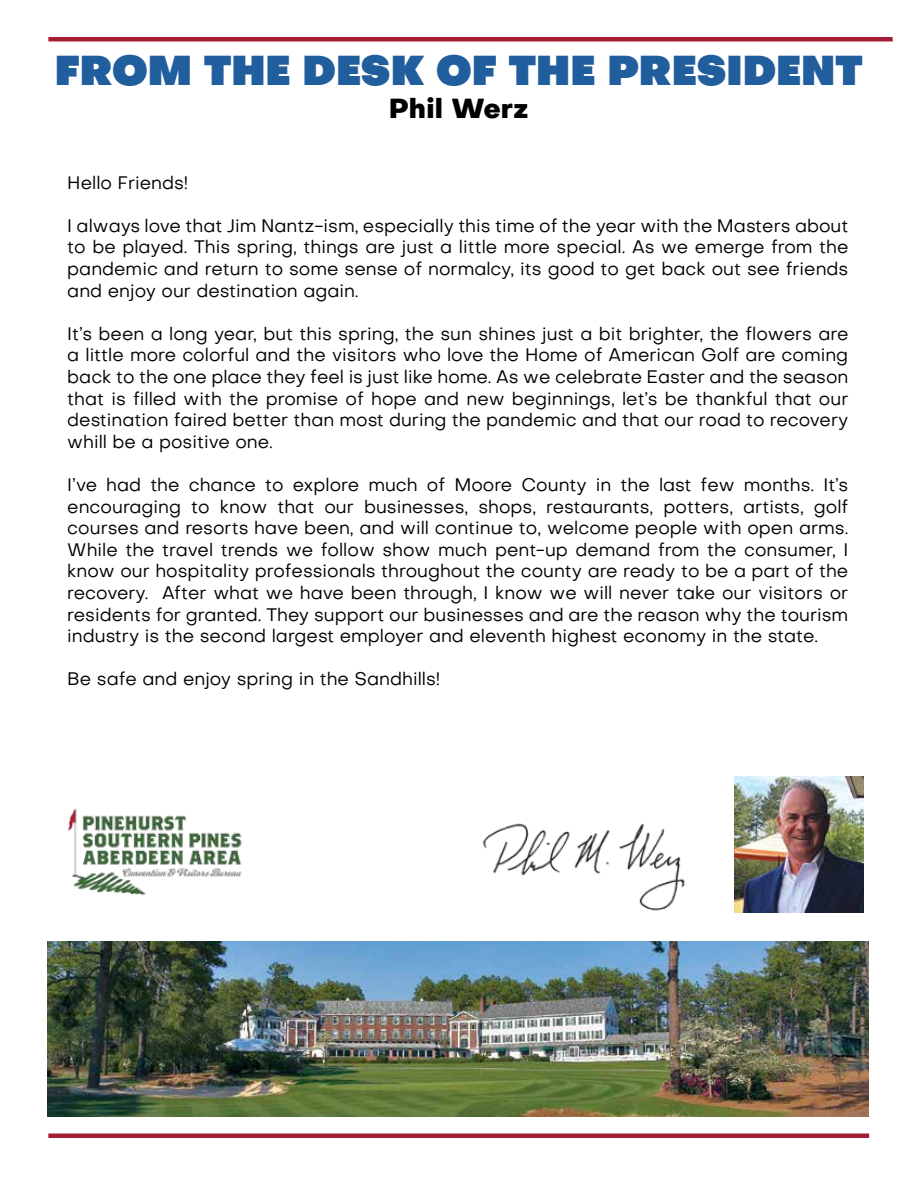
<style>
.page{position:relative;width:918px;height:1188px;background:#fff}
.page>*{position:absolute;margin:0;border:0;box-sizing:border-box;transform-origin:0 0}
.t1{font:40.5px "Objectivity Super";color:#215e9e}
.t2{font:800 27px "Objectivity";color:#000}
.t3{font:18px/21.6px "Objectivity";color:#000;text-align:justify}
</style>
<div class="page">
<div style="left:48px;top:1133px;width:821px;height:5px;background:#a61d36"></div>
<img style="left:482px;top:823px;width:203px;height:88px">
<img style="left:735px;top:776px;width:129px;height:136px">
<img style="left:67px;top:808px;width:175px;height:88px">
<img style="left:47px;top:941px;width:821px;height:176px">
<hr style="left:48px;top:37px;width:845px;height:4px;background:#a61d36">
<h1 class="t1" style="left:55px;top:37px;width:809px">FROM THE DESK OF THE PRESIDENT</h1>
<h2 class="t2" style="left:389px;top:88px;width:141px">Phil Werz</h2>
<p class="t3" style="left:67px;top:171px;width:122px">Hello Friends!</p>
<p class="t3" style="left:67px;top:214px;width:783px">I always love that Jim Nantz-ism, especially this time of the year with the Masters about to be played. This spring, things are just a little more special. As we emerge from the pandemic and return to some sense of normalcy, its good to get back out see friends and enjoy our destination again.</p>
<p class="t3" style="left:67px;top:322px;width:783px">It’s been a long year, but this spring, the sun shines just a bit brighter, the flowers are a little more colorful and the visitors who love the Home of American Golf are coming back to the one place they feel is just like home. As we celebrate Easter and the season that is filled with the promise of hope and new beginnings, let’s be thankful that our destination faired better than most during the pandemic and that our road to recovery whill be a positive one.</p>
<p class="t3" style="left:67px;top:474px;width:783px">I’ve had the chance to explore much of Moore County in the last few months. It’s encouraging to know that our businesses, shops, restaurants, potters, artists, golf courses and resorts have been, and will continue to, welcome people with open arms.<br>While the travel trends we follow show much pent-up demand from the consumer, I know our hospitality professionals throughout the county are ready to be a part of the recovery. After what we have been through, I know we will never take our visitors or residents for granted. They support our businesses and are the reason why the tourism industry is the second largest employer and eleventh highest economy in the state.</p>
<p class="t3" style="left:67px;top:668px;width:374px">Be safe and enjoy spring in the Sandhills!</p>
</div>
